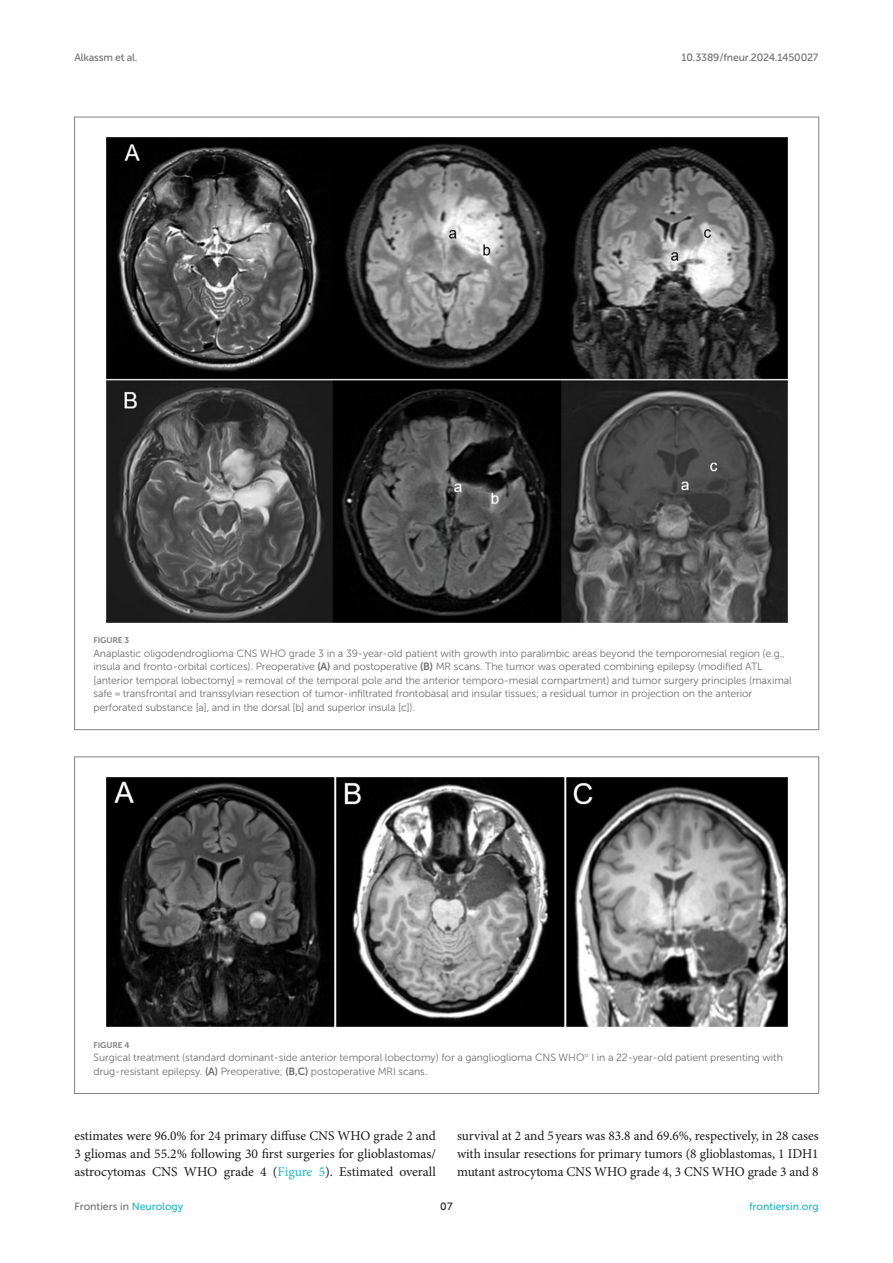
<style>
.page{position:relative;width:893px;height:1263px;background:#fff}
.page>*{position:absolute;margin:0;border:0;box-sizing:border-box;transform-origin:0 0}
.TEXT{font:13.5px/18px "Minion Pro";letter-spacing:-.005em;color:#1b1c1b;text-align:justify}
.FIG_LEG{font:10.5px/13.5px "Museo Sans 300";letter-spacing:-.01em;color:#706f70}
.t1{font:10.5px "Museo Sans 500";letter-spacing:-.015em;color:#706f70}
.t2{font:10.5px "Museo Sans 500";color:#1db5c3}
.t3{font:10.5px "Museo Sans 500";color:#1b1c1b}
.FIG_HD{font:8.25px "Museo Sans 700";letter-spacing:-.01em;color:#7e7f7f}
.s1{font-family:"Museo Sans 700"}
.s2{font-family:"STIX"}
.s3{color:#1db5c3}
</style>
<div class="page">
<img style="left:106px;top:137px;width:682px;height:486px">
<img style="left:106px;top:777px;width:682px;height:250px">
<p class="t1" style="left:74px;top:51px;width:65px">Alkassm et al.</p>
<p class="t1" style="left:682px;top:51px;width:138px">10.3389/fneur.2024.1450027</p>
<p class="FIG_HD" style="left:94px;top:636px;width:37px">FIGURE 3</p>
<p class="FIG_LEG" style="left:94px;top:646px;width:700px">Anaplastic oligodendroglioma CNS WHO grade 3 in a 39-year-old patient with growth into paralimbic areas beyond the temporomesial region (e.g., insula and fronto-orbital cortices). Preoperative <span class="s1">(A)</span> and postoperative <span class="s1">(B)</span> MR scans. The tumor was operated combining epilepsy (modified ATL [anterior temporal lobectomy] = removal of the temporal pole and the anterior temporo-mesial compartment) and tumor surgery principles (maximal safe = transfrontal and transsylvian resection of tumor-infiltrated frontobasal and insular tissues; a residual tumor in projection on the anterior perforated substance [a], and in the dorsal [b] and superior insula [c]).</p>
<p class="FIG_HD" style="left:94px;top:1040px;width:37px">FIGURE 4</p>
<p class="FIG_LEG" style="left:94px;top:1051px;width:691px">Surgical treatment (standard dominant-side anterior temporal lobectomy) for a ganglioglioma CNS WHO<span class="s2">°</span> I in a 22-year-old patient presenting with drug-resistant epilepsy. <span class="s1">(A)</span> Preoperative; <span class="s1">(B,C)</span> postoperative MRI scans.</p>
<p class="TEXT" style="left:74px;top:1127px;width:363px">estimates were 96.0% for 24 primary diffuse CNS WHO grade 2 and 3 gliomas and 55.2% following 30 first surgeries for glioblastomas/ astrocytomas CNS WHO grade 4 (<span class="s3">Figure 5</span>). Estimated overall</p>
<p class="TEXT" style="left:457px;top:1127px;width:363px">survival at 2 and 5years was 83.8 and 69.6%, respectively, in 28 cases with insular resections for primary tumors (8 glioblastomas, 1 IDH1 mutant astrocytoma CNS WHO grade 4, 3 CNS WHO grade 3 and 8</p>
<p class="t1" style="left:74px;top:1200px;width:110px">Frontiers in <span class="s3">Neurology</span></p>
<p class="t3" style="left:440px;top:1200px;width:14px">07</p>
<p class="t2" style="left:749px;top:1200px;width:71px">frontiersin.org</p>
</div>
